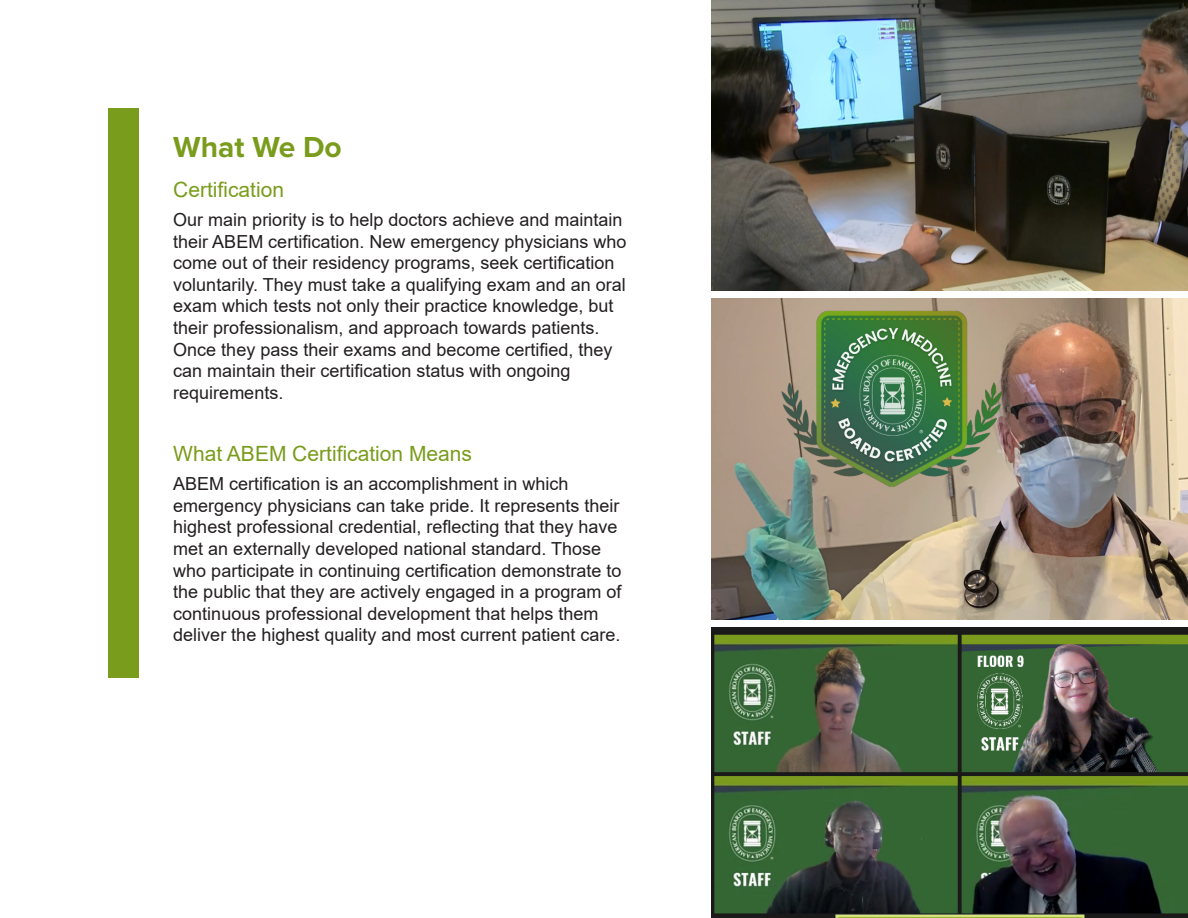
<style>
.page{position:relative;width:1188px;height:918px;background:#fff}
.page>*{position:absolute;margin:0;border:0;box-sizing:border-box;transform-origin:0 0}
.t1{font:700 30px "Proxima Nova";color:#7a9c1c}
.t2{font:21px "Arial";color:#7a9c1c}
.t3{font:18px/21.6px "Arial";color:#231f20}
</style>
<div class="page">
<div style="left:108px;top:108px;width:30px;height:569px;background:#7a9c1c"></div>
<img style="left:712px;top:0;width:476px;height:290px">
<img style="left:712px;top:628px;width:476px;height:290px">
<img style="left:712px;top:299px;width:476px;height:320px">
<img style="left:765px;top:275px;width:253px;height:252px">
<h1 class="t1" style="left:173px;top:134px;width:170px">What We Do</h1>
<p class="t2" style="left:173px;top:182px;width:112px">Certification</p>
<p class="t3" style="left:173px;top:211px;width:455px">Our main priority is to help doctors achieve and maintain their ABEM certification. New emergency physicians who come out of their residency programs, seek certification voluntarily. They must take a qualifying exam and an oral exam which tests not only their practice knowledge, but their professionalism, and approach towards patients.<br>Once they pass their exams and become certified, they can maintain their certification status with ongoing requirements.</p>
<p class="t2" style="left:173px;top:446px;width:300px">What ABEM Certification Means</p>
<p class="t3" style="left:173px;top:475px;width:450px">ABEM certification is an accomplishment in which emergency physicians can take pride. It represents their highest professional credential, reflecting that they have met an externally developed national standard. Those who participate in continuing certification demonstrate to the public that they are actively engaged in a program of continuous professional development that helps them deliver the highest quality and most current patient care.</p>
</div>
